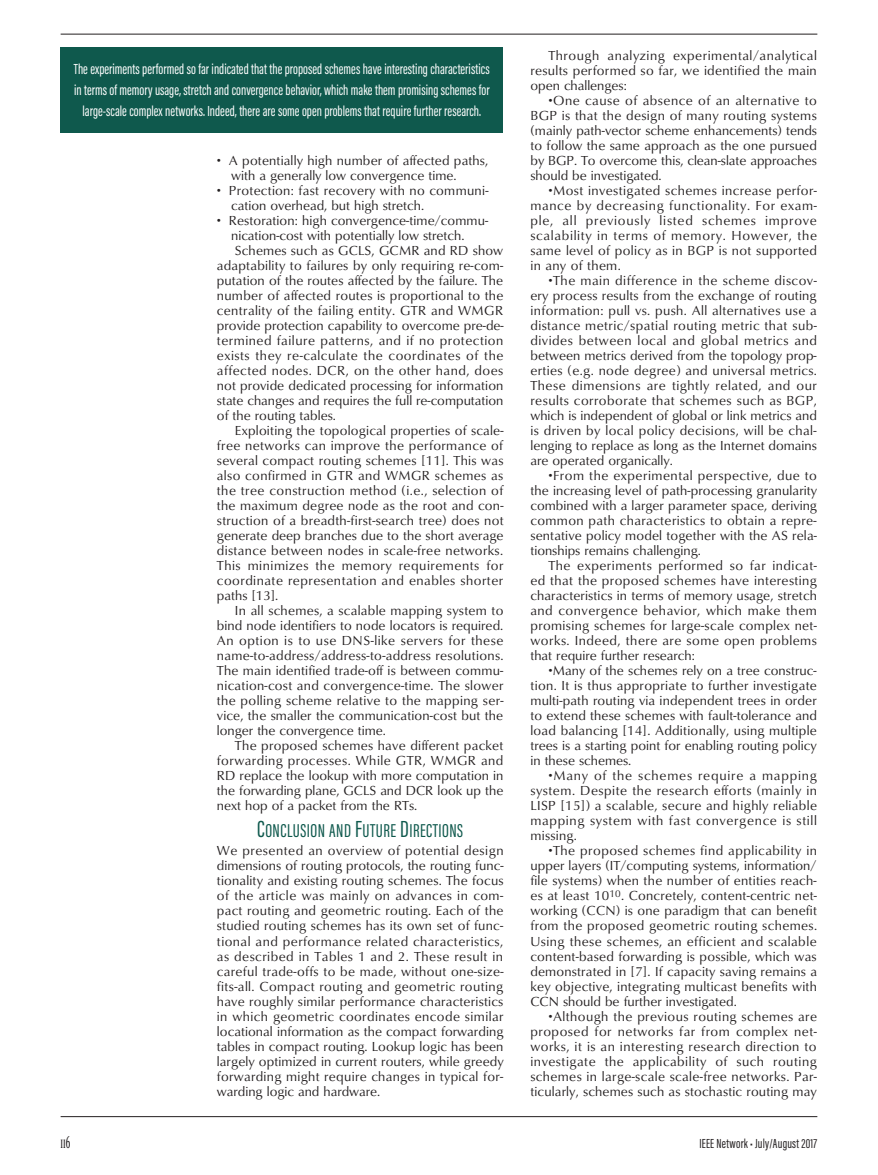
<style>
.page{position:relative;width:878px;height:1175px;background:#fff}
.page>*{position:absolute;margin:0;border:0;box-sizing:border-box;transform-origin:0 0}
.t1{font:19.2px "Acumin Pro Extra Cond Regular SC800";letter-spacing:.025em;color:#0f594d}
.t2{font:16.5px "Matrix II Ext OT Narrow SC800";color:#231f20}
.t3{font:15px/21px "Acumin Pro Extra Cond";color:#fff;text-align:center}
.t4{font:13.5px/15px "Classico URW";letter-spacing:.015em;color:#231f20;text-align:justify}
.t5{font:13.5px "Classico URW";letter-spacing:.035em;color:#231f20}
.t6{font:13.5px "Acumin Pro Extra Cond";letter-spacing:.015em;color:#231f20}
.s1{font-size:24px}
</style>
<div class="page">
<hr style="left:61px;top:34px;width:756px;height:1px;background:#231f20">
<hr style="left:61px;top:1115px;width:756px;height:1px;background:#231f20">
<div style="left:60px;top:47px;width:443px;height:86px;background:#0f594d"></div>
<p class="t3" style="left:74px;top:59px;width:417px">The experiments performed so far indicated that the proposed schemes have interesting characteristics in terms of memory usage, stretch and convergence behavior, which make them promising schemes for large-scale complex networks. Indeed, there are some open problems that require further research.</p>
<p class="t4" style="left:231px;top:152px;width:258px;text-indent:-14px">• A potentially high number of affected paths, with a generally low convergence time.</p>
<p class="t4" style="left:231px;top:182px;width:259px;text-indent:-14px">• Protection: fast recovery with no communi&shy;cation overhead, but high stretch.</p>
<p class="t4" style="left:217px;top:212px;width:272px">• Restoration: high convergence-time/commu-</p>
<p class="t4" style="left:231px;top:227px;width:235px">nication-cost with potentially low stretch.</p>
<p class="t4" style="left:235px;top:242px;width:270px">Schemes such as GCLS, GCMR and RD show</p>
<p class="t4" style="left:217px;top:257px;width:288px">adaptability to failures by only requiring re-com-</p>
<p class="t4" style="left:217px;top:272px;width:288px">putation of the routes affected by the failure. The</p>
<p class="t4" style="left:217px;top:287px;width:288px">number of affected routes is proportional to the</p>
<p class="t4" style="left:217px;top:302px;width:288px">centrality of the failing entity. GTR and WMGR</p>
<p class="t4" style="left:217px;top:317px;width:288px">provide protection capability to overcome pre-de-</p>
<p class="t5" style="left:217px;top:330px;width:288px">termined failure patterns, and if no protection</p>
<p class="t5" style="left:217px;top:345px;width:288px">exists they re-calculate the coordinates of the</p>
<p class="t5" style="left:217px;top:360px;width:288px">affected nodes. DCR, on the other hand, does</p>
<p class="t4" style="left:217px;top:377px;width:288px">not provide dedicated processing for information</p>
<p class="t4" style="left:217px;top:392px;width:288px">state changes and requires the full re-computation</p>
<p class="t4" style="left:217px;top:407px;width:120px">of the routing tables.</p>
<p class="t4" style="left:235px;top:422px;width:270px">Exploiting the topological properties of scale-</p>
<p class="t4" style="left:217px;top:437px;width:288px">free networks can improve the performance of</p>
<p class="t4" style="left:217px;top:452px;width:288px">several compact routing schemes [11]. This was</p>
<p class="t4" style="left:217px;top:467px;width:288px">also confirmed in GTR and WMGR schemes as</p>
<p class="t4" style="left:217px;top:482px;width:288px">the tree construction method (i.e., selection of</p>
<p class="t4" style="left:217px;top:497px;width:288px">the maximum degree node as the root and con-</p>
<p class="t4" style="left:217px;top:512px;width:288px">struction of a breadth-first-search tree) does not</p>
<p class="t4" style="left:217px;top:527px;width:288px">generate deep branches due to the short average</p>
<p class="t4" style="left:217px;top:542px;width:288px">distance between nodes in scale-free networks.</p>
<p class="t5" style="left:217px;top:555px;width:288px">This minimizes the memory requirements for</p>
<p class="t5" style="left:217px;top:570px;width:288px">coordinate representation and enables shorter</p>
<p class="t4" style="left:217px;top:587px;width:63px">paths [13].</p>
<p class="t4" style="left:235px;top:602px;width:270px">In all schemes, a scalable mapping system to</p>
<p class="t4" style="left:217px;top:617px;width:288px">bind node identifiers to node locators is required.</p>
<p class="t5" style="left:217px;top:630px;width:288px">An option is to use DNS-like servers for these</p>
<p class="t4" style="left:217px;top:647px;width:288px">name-to-address/address-to-address resolutions.</p>
<p class="t4" style="left:217px;top:662px;width:288px">The main identified trade-off is between commu-</p>
<p class="t4" style="left:217px;top:677px;width:288px">nication-cost and convergence-time. The slower</p>
<p class="t4" style="left:217px;top:692px;width:288px">the polling scheme relative to the mapping ser-</p>
<p class="t4" style="left:217px;top:707px;width:288px">vice, the smaller the communication-cost but the</p>
<p class="t4" style="left:217px;top:722px;width:170px">longer the convergence time.</p>
<p class="t4" style="left:235px;top:737px;width:270px">The proposed schemes have different packet</p>
<p class="t5" style="left:217px;top:750px;width:288px">forwarding processes. While GTR, WMGR and</p>
<p class="t4" style="left:217px;top:767px;width:288px">RD replace the lookup with more computation in</p>
<p class="t4" style="left:217px;top:782px;width:288px">the forwarding plane, GCLS and DCR look up the</p>
<p class="t4" style="left:217px;top:797px;width:202px">next hop of a packet from the RTs.</p>
<h1 class="t1" style="left:257px;top:819px;width:207px"><span class="s1">C</span>ONCLUSION AND <span class="s1">F</span>UTURE <span class="s1">D</span>IRECTIONS</h1>
<p class="t4" style="left:217px;top:842px;width:288px">We presented an overview of potential design dimensions of routing protocols, the routing func&shy;tionality and existing routing schemes. The focus of the article was mainly on advances in com&shy;pact routing and geometric routing. Each of the studied routing schemes has its own set of func&shy;tional and performance related characteristics, as described in Tables 1 and 2. These result in careful trade-offs to be made, without one-size&shy;fits-all. Compact routing and geometric routing have roughly similar performance characteristics in which geometric coordinates encode similar locational information as the compact forwarding tables in compact routing. Lookup logic has been largely optimized in current routers, while greedy forwarding might require changes in typical for&shy;warding logic and hardware.</p>
<p class="t4" style="left:530px;top:47px;width:288px;text-indent:18px">Through analyzing experimental/analytical results performed so far, we identified the main open challenges:</p>
<p class="t4" style="left:530px;top:92px;width:288px;text-indent:18px">•One cause of absence of an alternative to BGP is that the design of many routing systems (mainly path-vector scheme enhancements) tends to follow the same approach as the one pursued by BGP. To overcome this, clean-slate approaches should be investigated.</p>
<p class="t4" style="left:530px;top:182px;width:288px;text-indent:18px">•Most investigated schemes increase perfor&shy;mance by decreasing functionality. For exam&shy;ple, all previously listed schemes improve scalability in terms of memory. However, the same level of policy as in BGP is not supported in any of them.</p>
<p class="t4" style="left:530px;top:272px;width:288px;text-indent:18px">•The main difference in the scheme discov&shy;ery process results from the exchange of routing information: pull vs. push. All alternatives use a distance metric/spatial routing metric that sub&shy;divides between local and global metrics and between metrics derived from the topology prop&shy;erties (e.g. node degree) and universal metrics.<br>These dimensions are tightly related, and our results corroborate that schemes such as BGP, which is independent of global or link metrics and is driven by local policy decisions, will be chal&shy;lenging to replace as long as the Internet domains are operated organically.</p>
<p class="t4" style="left:530px;top:467px;width:288px;text-indent:18px">•From the experimental perspective, due to the increasing level of path-processing granularity combined with a larger parameter space, deriving common path characteristics to obtain a repre&shy;sentative policy model together with the AS rela&shy;tionships remains challenging.</p>
<p class="t4" style="left:530px;top:557px;width:288px;text-indent:18px">The experiments performed so far indicat&shy;ed that the proposed schemes have interesting characteristics in terms of memory usage, stretch and convergence behavior, which make them promising schemes for large-scale complex net&shy;works. Indeed, there are some open problems that require further research:</p>
<p class="t4" style="left:530px;top:662px;width:288px;text-indent:18px">•Many of the schemes rely on a tree construc&shy;tion. It is thus appropriate to further investigate multi-path routing via independent trees in order to extend these schemes with fault-tolerance and load balancing [14]. Additionally, using multiple trees is a starting point for enabling routing policy in these schemes.</p>
<p class="t4" style="left:530px;top:767px;width:288px;text-indent:18px">•Many of the schemes require a mapping system. Despite the research efforts (mainly in LISP [15]) a scalable, secure and highly reliable mapping system with fast convergence is still missing.</p>
<p class="t4" style="left:530px;top:842px;width:288px;text-indent:18px">•The proposed schemes find applicability in upper layers (IT/computing systems, information/ file systems) when the number of entities reach&shy;es at least 10<sup>10</sup>. Concretely, content-centric net&shy;working (CCN) is one paradigm that can benefit from the proposed geometric routing schemes.<br>Using these schemes, an efficient and scalable content-based forwarding is possible, which was demonstrated in [7]. If capacity saving remains a key objective, integrating multicast benefits with CCN should be further investigated.</p>
<p class="t4" style="left:530px;top:1007px;width:288px;text-indent:18px">•Although the previous routing schemes are proposed for networks far from complex net&shy;works, it is an interesting research direction to investigate the applicability of such routing schemes in large-scale scale-free networks. Par&shy;ticularly, schemes such as stochastic routing may</p>
<p class="t2" style="left:61px;top:1131px;width:11px">116</p>
<p class="t6" style="left:699px;top:1134px;width:119px">IEEE Network • July/August 2017</p>
</div>
